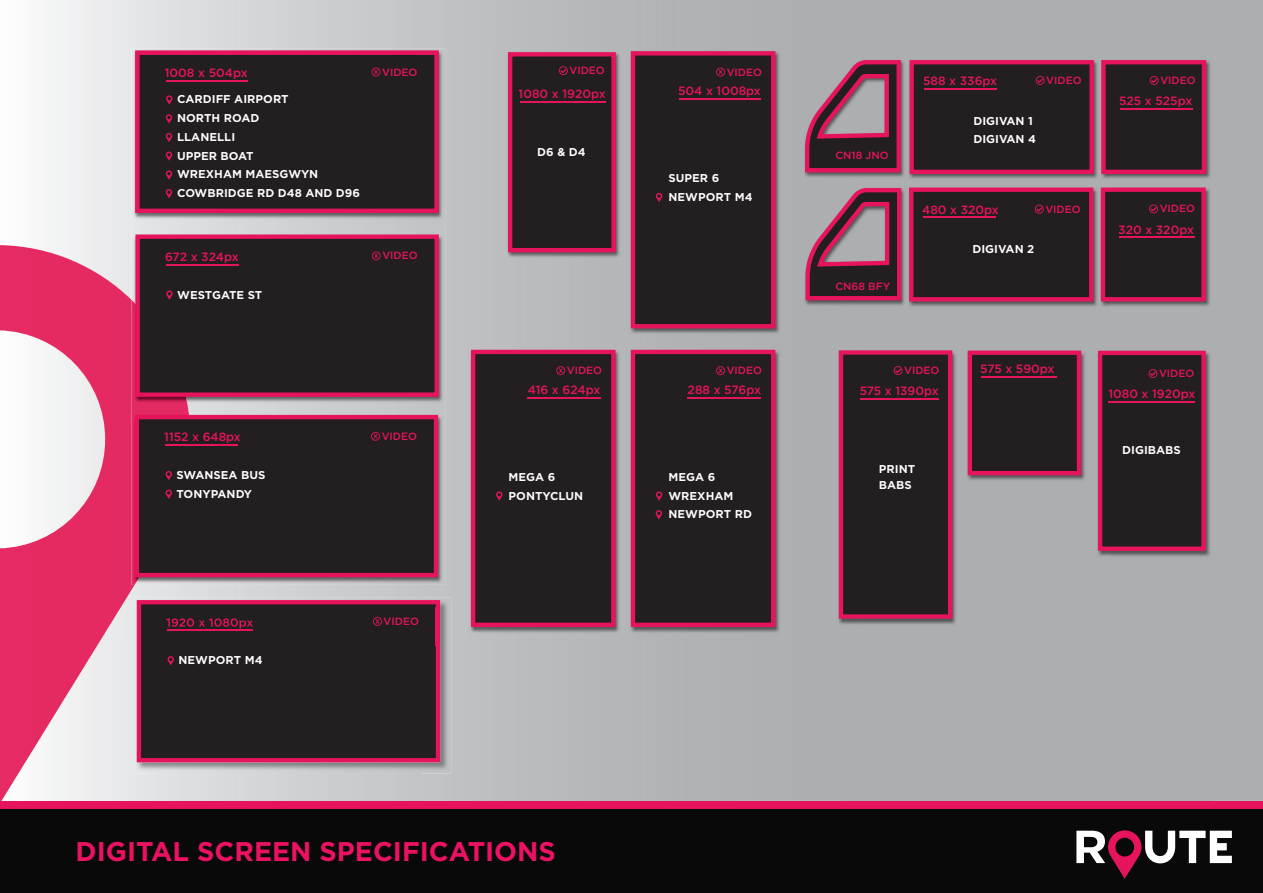
<style>
.page{position:relative;width:1263px;height:893px;background:#fff}
.page>*{position:absolute;margin:0;border:0;box-sizing:border-box;transform-origin:0 0}
.t1{font:700 27px "Gotham";color:#eb1163}
.t2{font:500 12px "Gotham";color:#e6145c}
.t3{font:700 10.95px/18.8px "Gotham S Sm";color:#fff}
.t4{font:500 10.5px "Gotham";color:#e6145c}
</style>
<div class="page">
<div style="left:422px;top:52px;width:50px;height:749px;background:#c0c1c4"></div>
<div style="left:841px;top:52px;width:422px;height:54px;background:#adaeb2"></div>
<div style="left:0;top:805px;width:1263px;height:88px;background:#080908"></div>
<svg style="left:1076px;top:830px;width:156px;height:49px"></svg>
<div style="left:0;top:801px;width:1263px;height:7px;background:#e5145d"></div>
<img style="left:468px;top:50px;width:313px;height:585px">
<svg style="left:508px;top:52px;width:108px;height:200px;background:#3c1d27"></svg>
<svg style="left:631px;top:51px;width:144px;height:277px;background:#351e25"></svg>
<svg style="left:471px;top:350px;width:144px;height:277px;background:#351d25"></svg>
<svg style="left:631px;top:350px;width:144px;height:277px;background:#361d25"></svg>
<img style="left:0;top:245px;width:135px;height:556px">
<img style="left:802px;top:58px;width:410px;height:568px">
<svg style="left:968px;top:351px;width:113px;height:124px;background:#3c1d27"></svg>
<svg style="left:805px;top:60px;width:96px;height:112px;background:#835264"></svg>
<svg style="left:805px;top:188px;width:96px;height:112px;background:#845264"></svg>
<svg style="left:909px;top:60px;width:185px;height:114px;background:#391f28"></svg>
<svg style="left:1101px;top:60px;width:105px;height:114px;background:#431d2a"></svg>
<svg style="left:909px;top:188px;width:184px;height:113px;background:#3a1d27"></svg>
<svg style="left:1101px;top:188px;width:105px;height:113px;background:#421d29"></svg>
<hr style="left:981px;top:376px;width:75px;height:2px;background:#e6145c">
<svg style="left:839px;top:350px;width:113px;height:269px;background:#381e26"></svg>
<svg style="left:1098px;top:351px;width:108px;height:200px;background:#3c1d27"></svg>
<img style="left:132px;top:49px;width:313px;height:321px">
<img style="left:191px;top:370px;width:254px;height:54px">
<img style="left:191px;top:424px;width:254px;height:161px">
<img style="left:132px;top:300px;width:59px;height:285px">
<svg style="left:135px;top:234px;width:304px;height:163px;background:#331e25"></svg>
<svg style="left:372px;top:251px;width:9px;height:9px"></svg>
<svg style="left:166px;top:291px;width:7px;height:9px"></svg>
<hr style="left:166px;top:264px;width:73px;height:1px;background:#e6145c">
<svg style="left:135px;top:51px;width:304px;height:162px;background:#331e25"></svg>
<svg style="left:372px;top:68px;width:8px;height:8px"></svg>
<svg style="left:166px;top:95px;width:6px;height:10px"></svg>
<svg style="left:166px;top:114px;width:6px;height:9px"></svg>
<svg style="left:166px;top:133px;width:6px;height:9px"></svg>
<svg style="left:166px;top:152px;width:6px;height:9px"></svg>
<svg style="left:166px;top:170px;width:6px;height:10px"></svg>
<svg style="left:166px;top:189px;width:6px;height:9px"></svg>
<hr style="left:166px;top:80px;width:81px;height:1px;background:#e6145c">
<svg style="left:135px;top:415px;width:303px;height:162px;background:#331e24"></svg>
<svg style="left:371px;top:432px;width:9px;height:9px"></svg>
<svg style="left:166px;top:471px;width:6px;height:9px"></svg>
<svg style="left:166px;top:490px;width:6px;height:9px"></svg>
<hr style="left:166px;top:445px;width:72px;height:1px;background:#e6145c">
<img style="left:134px;top:598px;width:317px;height:175px">
<svg style="left:137px;top:600px;width:303px;height:162px;background:#371d26"></svg>
<div style="left:364px;top:608px;width:73px;height:37px;background:#231f20"></div>
<svg style="left:373px;top:617px;width:9px;height:9px"></svg>
<div style="left:157px;top:608px;width:120px;height:39px;background:#231f20"></div>
<img style="left:167px;top:618px;width:86px;height:3px">
<div style="left:159px;top:646px;width:121px;height:57px;background:#231f20"></div>
<svg style="left:168px;top:656px;width:6px;height:9px"></svg>
<div style="left:159px;top:621px;width:111px;height:27px;background:#231f20"></div>
<img style="left:167px;top:621px;width:86px;height:7px">
<img style="left:159px;top:646px;width:111px;height:1px">
<hr style="left:168px;top:630px;width:85px;height:1px;background:#e6145c">
<p class="t2" style="left:165px;top:65px;width:84px">1008 x 504px</p>
<p class="t4" style="left:382px;top:65px;width:37px">VIDEO</p>
<p class="t3" style="left:177px;top:90px;width:185px">CARDIFF AIRPORT<br>NORTH ROAD<br>LLANELLI<br>UPPER BOAT<br>WREXHAM MAESGWYN<br>COWBRIDGE RD D48 AND D96</p>
<p class="t2" style="left:165px;top:249px;width:75px">672 x 324px</p>
<p class="t4" style="left:382px;top:249px;width:37px">VIDEO</p>
<p class="t3" style="left:177px;top:285px;width:87px">WESTGATE ST</p>
<p class="t2" style="left:164px;top:429px;width:78px">1152 x 648px</p>
<p class="t4" style="left:382px;top:429px;width:37px">VIDEO</p>
<p class="t3" style="left:177px;top:466px;width:90px">SWANSEA BUS<br>TONYPANDY</p>
<p class="t2" style="left:166px;top:614px;width:89px">1920 x 1080px</p>
<p class="t4" style="left:384px;top:614px;width:37px">VIDEO</p>
<p class="t3" style="left:179px;top:651px;width:86px">NEWPORT M4</p>
<p class="t4" style="left:569px;top:64px;width:37px">VIDEO</p>
<p class="t4" style="left:727px;top:65px;width:37px">VIDEO</p>
<p class="t2" style="left:678px;top:83px;width:84px">504 x 1008px</p>
<p class="t2" style="left:519px;top:86px;width:89px">1080 x 1920px</p>
<p class="t3" style="left:537px;top:143px;width:50px">D6 &amp; D4</p>
<p class="t3" style="left:668px;top:169px;width:86px">SUPER 6<br>NEWPORT M4</p>
<p class="t4" style="left:835px;top:148px;width:55px">CN18 JNO</p>
<p class="t4" style="left:835px;top:279px;width:56px">CN68 BFY</p>
<p class="t2" style="left:923px;top:73px;width:76px">588 x 336px</p>
<p class="t4" style="left:1046px;top:73px;width:37px">VIDEO</p>
<p class="t3" style="left:973px;top:111px;width:64px">DIGIVAN 1<br>DIGIVAN 4</p>
<p class="t2" style="left:922px;top:201px;width:78px">480 x 320px</p>
<p class="t4" style="left:1045px;top:202px;width:37px">VIDEO</p>
<p class="t3" style="left:972px;top:240px;width:63px">DIGIVAN 2</p>
<p class="t4" style="left:1160px;top:73px;width:37px">VIDEO</p>
<p class="t2" style="left:1119px;top:93px;width:75px">525 x 525px</p>
<p class="t4" style="left:1160px;top:202px;width:37px">VIDEO</p>
<p class="t2" style="left:1118px;top:222px;width:77px">320 x 320px</p>
<p class="t4" style="left:567px;top:364px;width:37px">VIDEO</p>
<p class="t2" style="left:528px;top:382px;width:74px">416 x 624px</p>
<p class="t3" style="left:509px;top:467px;width:76px">MEGA 6<br>PONTYCLUN</p>
<p class="t4" style="left:727px;top:364px;width:37px">VIDEO</p>
<p class="t2" style="left:688px;top:382px;width:75px">288 x 576px</p>
<p class="t4" style="left:904px;top:364px;width:37px">VIDEO</p>
<p class="t2" style="left:860px;top:383px;width:81px">575 x 1390px</p>
<p class="t2" style="left:980px;top:361px;width:76px">575 x 590px</p>
<p class="t4" style="left:1159px;top:367px;width:37px">VIDEO</p>
<p class="t2" style="left:1108px;top:386px;width:89px">1080 x 1920px</p>
<p class="t3" style="left:1122px;top:441px;width:60px">DIGIBABS</p>
<p class="t3" style="left:668px;top:467px;width:85px">MEGA 6<br>WREXHAM<br>NEWPORT RD</p>
<p class="t3" style="left:879px;top:460px;width:38px;line-height:16.5px">PRINT<br>BABS</p>
<h1 class="t1" style="left:76px;top:836px;width:482px">DIGITAL SCREEN SPECIFICATIONS</h1>
</div>
